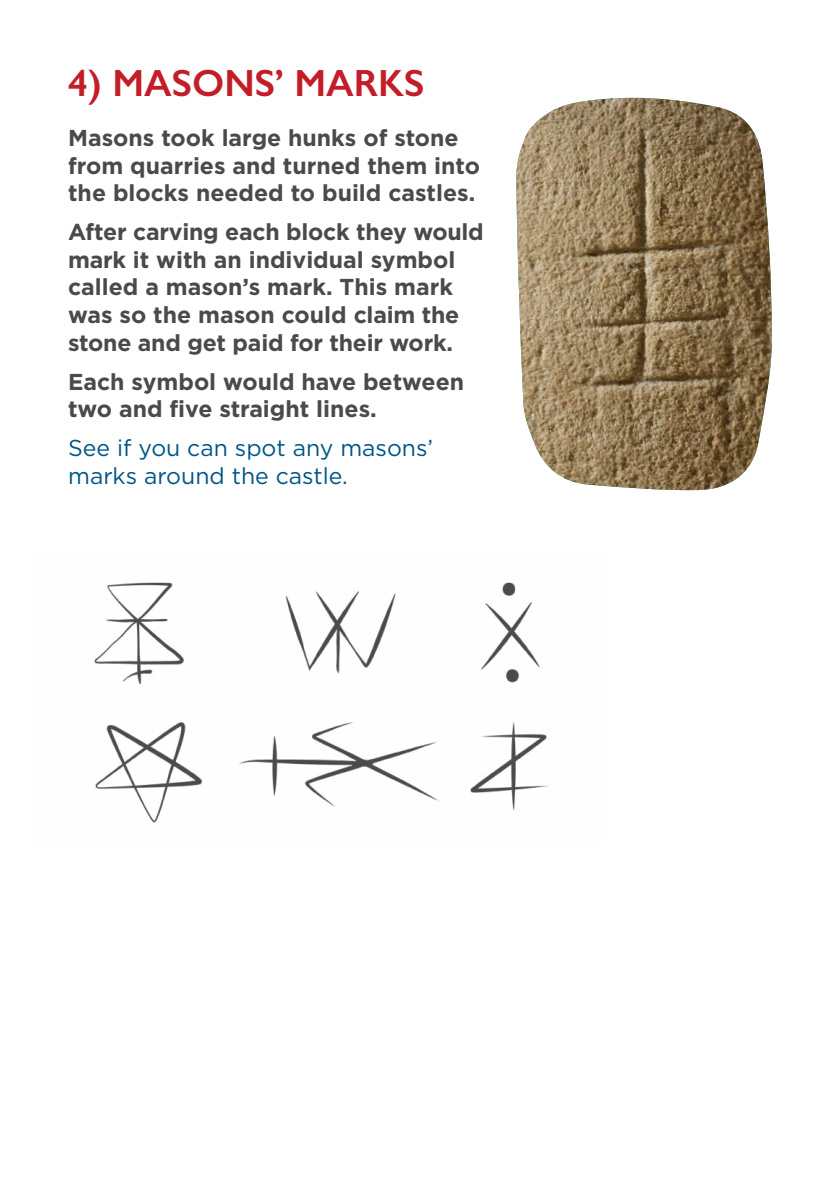
<style>
.page{position:relative;width:840px;height:1191px;background:#fff}
.page>*{position:absolute;margin:0;border:0;box-sizing:border-box;transform-origin:0 0}
.question_title{font:600 38px "Gill Sans";color:#c31d28}
.HES_body_11_5{font:700 23px/27.6px "Gotham HTF";color:#4a4a49}
.question{font:23px/27.6px "Gotham HTF";color:#005685}
</style>
<div class="page">
<img style="left:516px;top:98px;width:255px;height:392px">
<img style="left:94px;top:582px;width:454px;height:241px">
<h1 class="question_title" style="left:68px;top:60px;width:357px">4) MASONS’ MARKS</h1>
<p class="HES_body_11_5" style="left:68px;top:123px;width:413px">Masons took large hunks of stone from quarries and turned them into the blocks needed to build castles.</p>
<p class="HES_body_11_5" style="left:68px;top:218px;width:417px">After carving each block they would mark it with an individual symbol called a mason’s mark. This mark was so the mason could claim the stone and get paid for their work.</p>
<p class="HES_body_11_5" style="left:68px;top:367px;width:397px">Each symbol would have between two and five straight lines.</p>
<p class="question" style="left:68px;top:434px;width:366px">See if you can spot any masons’ marks around the castle.</p>
</div>
